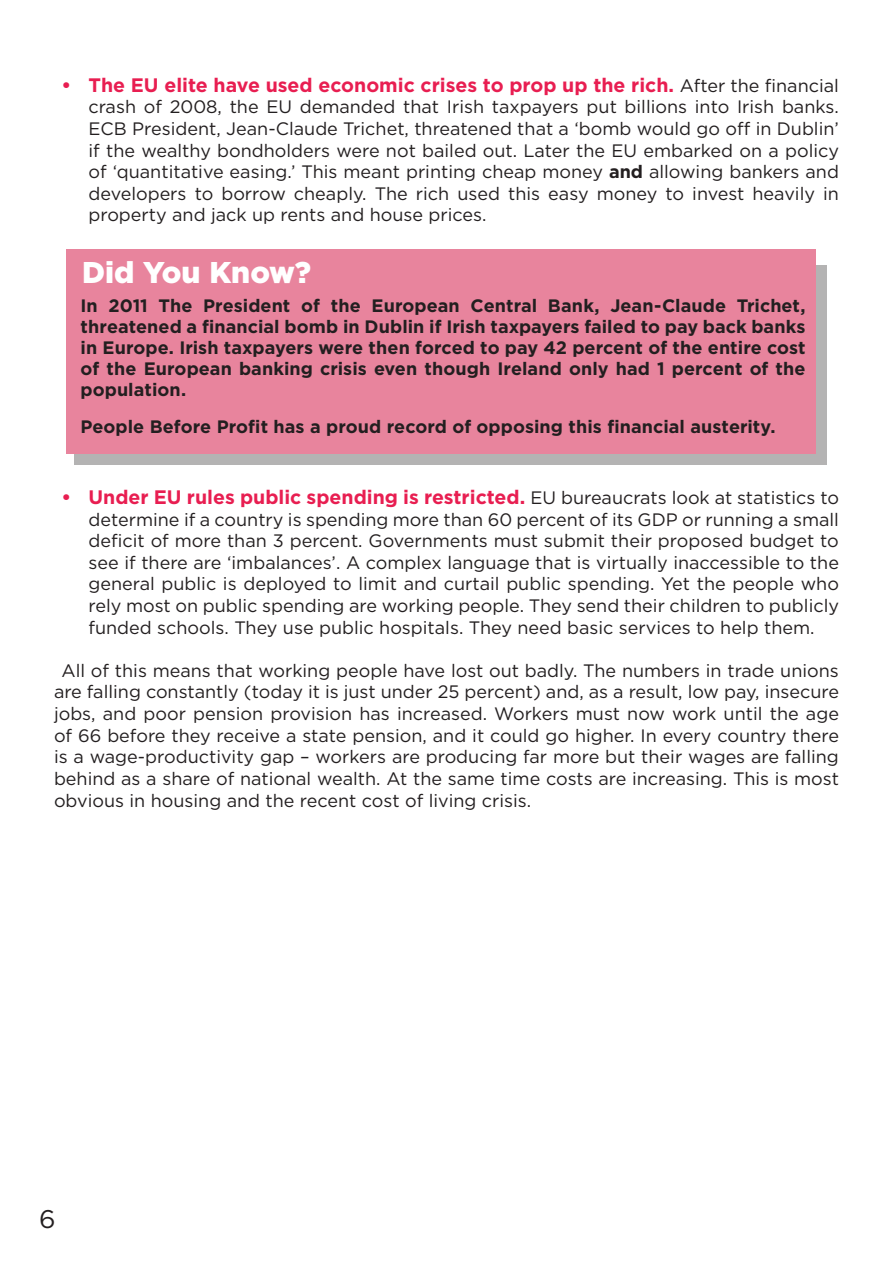
<style>
.page{position:relative;width:893px;height:1263px;background:#fff}
.page>*{position:absolute;margin:0;border:0;box-sizing:border-box;transform-origin:0 0}
.Headline{font:900 30px "Gotham";color:#fff}
.t1{font:25.5px "Gotham";color:#231f20}
.t2{font:700 19.5px "Gotham";color:#e81e51}
.PBP_TEXT_STYLE_DEFAULT{font:18px/21.6px "Gotham";color:#231f20;text-align:justify}
.Body{font:700 18px/21px "Gotham";letter-spacing:.005em;color:#231f20;text-align:justify}
.s1{font-weight:400;font-size:18px;color:#231f20}
.s2{font-weight:700}
</style>
<div class="page">
<div style="left:74px;top:265px;width:752px;height:200px;background:#b4b3b3"></div>
<div style="left:67px;top:249px;width:749px;height:205px;background:#e8849d"></div>
<p class="t2" style="left:62px;top:72px;width:779px">• The EU elite have used economic crises to prop up the rich. <span class="s1">After the financial</span></p>
<p class="PBP_TEXT_STYLE_DEFAULT" style="left:88px;top:96px;width:752px">crash of 2008, the EU demanded that Irish taxpayers put billions into Irish banks.<br>ECB President, Jean-Claude Trichet, threatened that a ‘bomb would go off in Dublin’ if the wealthy bondholders were not bailed out. Later the EU embarked on a policy of ‘quantitative easing.’ This meant printing cheap money <span class="s2">and</span> allowing bankers and developers to borrow cheaply. The rich used this easy money to invest heavily in property and jack up rents and house prices.</p>
<p class="Headline" style="left:82px;top:252px;width:230px">Did You Know?</p>
<p class="Body" style="left:81px;top:295px;width:727px">In 2011 The President of the European Central Bank, Jean-Claude Trichet, threatened a financial bomb in Dublin if Irish taxpayers failed to pay back banks in Europe. Irish taxpayers were then forced to pay 42 percent of the entire cost of the European banking crisis even though Ireland only had 1 percent of the population.</p>
<p class="Body" style="left:81px;top:416px;width:697px">People Before Profit has a proud record of opposing this financial austerity.</p>
<p class="t2" style="left:62px;top:484px;width:779px">• Under EU rules public spending is restricted. <span class="s1">EU bureaucrats look at statistics to</span></p>
<p class="PBP_TEXT_STYLE_DEFAULT" style="left:88px;top:508px;width:752px">determine if a country is spending more than 60 percent of its GDP or running a small deficit of more than 3 percent. Governments must submit their proposed budget to see if there are ‘imbalances’. A complex language that is virtually inaccessible to the general public is deployed to limit and curtail public spending. Yet the people who rely most on public spending are working people. They send their children to publicly funded schools. They use public hospitals. They need basic services to help them.</p>
<p class="PBP_TEXT_STYLE_DEFAULT" style="left:54px;top:659px;width:786px;text-indent:8px">All of this means that working people have lost out badly. The numbers in trade unions are falling constantly (today it is just under 25 percent) and, as a result, low pay, insecure jobs, and poor pension provision has increased. Workers must now work until the age of 66 before they receive a state pension, and it could go higher. In every country there is a wage-productivity gap – workers are producing far more but their wages are falling behind as a share of national wealth. At the same time costs are increasing. This is most obvious in housing and the recent cost of living crisis.</p>
<p class="t1" style="left:39px;top:1203px;width:18px">6</p>
</div>
